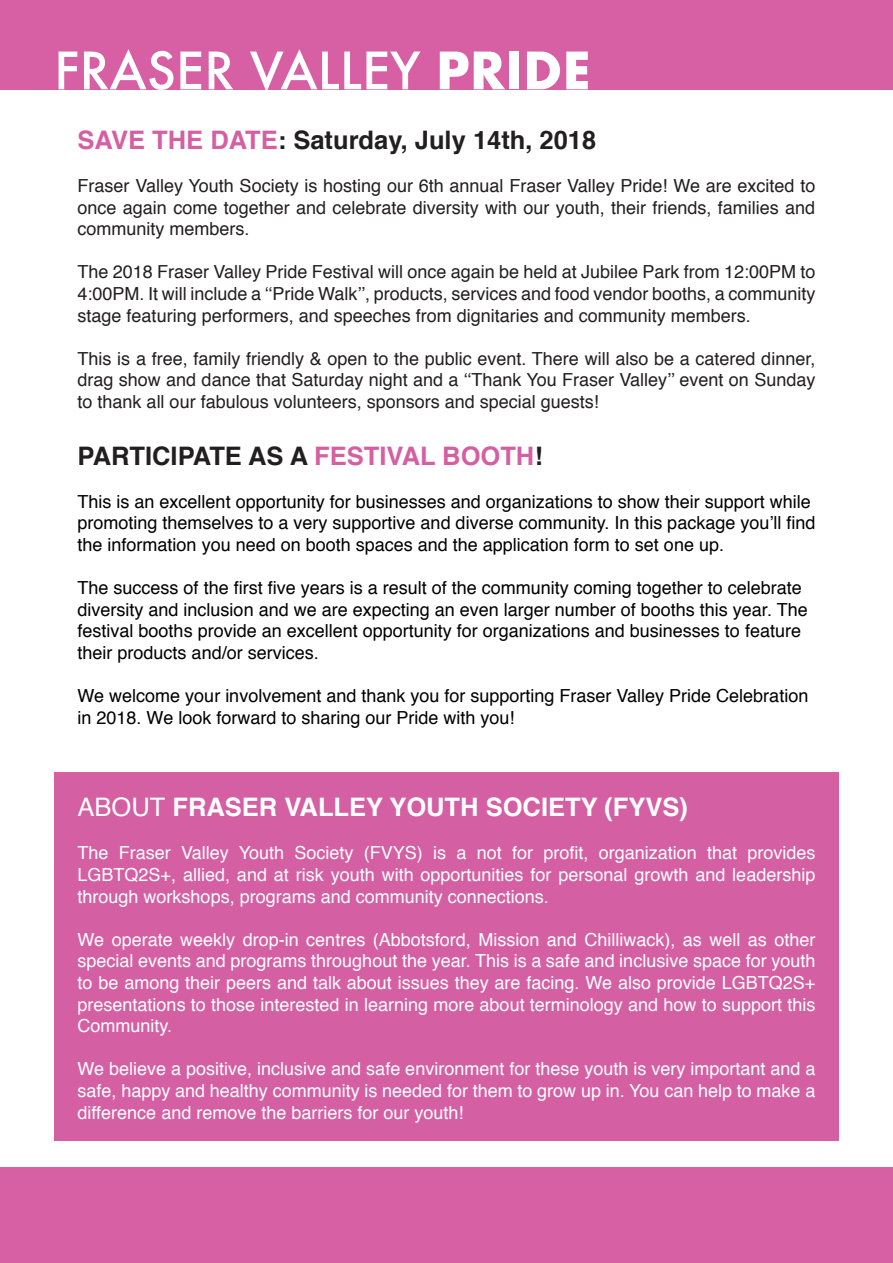
<style>
.page{position:relative;width:893px;height:1263px;background:#fff}
.page>*{position:absolute;margin:0;border:0;box-sizing:border-box;transform-origin:0 0}
.t1{font:500 50.1px "Futura";color:#fff}
.t2{font:700 25.5px "Helvetica";color:#231f20}
.t3{font:700 25.5px "Helvetica";color:#fff}
.t4{font:18px/21.6px "Helvetica";color:#fff;text-align:justify}
.t5{font:18px/21.6px "Helvetica";color:#231f20;text-align:justify}
.t6{font:18px/21.6px "Helvetica";color:#000001}
.s1{font-weight:700}
.s2{color:#d55fa3}
.s3{font-weight:400}
</style>
<div class="page">
<div style="left:0;top:0;width:893px;height:89px;background:#d75fa3"></div>
<div style="left:0;top:1167px;width:893px;height:96px;background:#d75fa3"></div>
<div style="left:55px;top:772px;width:784px;height:369px;background:#d55fa3"></div>
<p class="t1" style="left:54px;top:36px;width:538px">FRASER VALLEY <span class="s1">PRIDE</span></p>
<p class="t2" style="left:78px;top:119px;width:520px"><span class="s2">SAVE THE DATE</span>: Saturday, July 14th, 2018</p>
<p class="t5" style="left:78px;top:175px;width:739px">Fraser Valley Youth Society is hosting our 6th annual Fraser Valley Pride! We are excited to once again come together and celebrate diversity with our youth, their friends, families and community members.</p>
<p class="t5" style="left:78px;top:262px;width:739px">The 2018 Fraser Valley Pride Festival will once again be held at Jubilee Park from 12:00PM to 4:00PM. It will include a ‘‘Pride Walk’’, products, services and food vendor booths, a community stage featuring performers, and speeches from dignitaries and community members.</p>
<p class="t5" style="left:78px;top:348px;width:739px">This is a free, family friendly &amp; open to the public event. There will also be a catered dinner, drag show and dance that Saturday night and a ‘‘Thank You Fraser Valley’’ event on Sunday to thank all our fabulous volunteers, sponsors and special guests!</p>
<p class="t2" style="left:78px;top:435px;width:467px">PARTICIPATE AS A <span class="s2">FESTIVAL BOOTH</span>!</p>
<p class="t6" style="left:78px;top:491px;width:739px">This is an excellent opportunity for businesses and organizations to show their support while promoting themselves to a very supportive and diverse community. In this package you’ll find the information you need on booth spaces and the application form to set one up.</p>
<p class="t6" style="left:78px;top:578px;width:732px">The success of the first five years is a result of the community coming together to celebrate diversity and inclusion and we are expecting an even larger number of booths this year. The festival booths provide an excellent opportunity for organizations and businesses to feature their products and/or services.</p>
<p class="t6" style="left:78px;top:686px;width:732px">We welcome your involvement and thank you for supporting Fraser Valley Pride Celebration in 2018. We look forward to sharing our Pride with you!</p>
<p class="t3" style="left:78px;top:786px;width:612px"><span class="s3">ABOUT</span> FRASER VALLEY YOUTH SOCIETY (FYVS)</p>
<p class="t4" style="left:78px;top:843px;width:739px">The Fraser Valley Youth Society (FVYS) is a not for profit, organization that provides LGBTQ2S+, allied, and at risk youth with opportunities for personal growth and leadership through workshops, programs and community connections.</p>
<p class="t4" style="left:78px;top:929px;width:739px">We operate weekly drop-in centres (Abbotsford, Mission and Chilliwack), as well as other special events and programs throughout the year. This is a safe and inclusive space for youth to be among their peers and talk about issues they are facing. We also provide LGBTQ2S+ presentations to those interested in learning more about terminology and how to support this Community.</p>
<p class="t4" style="left:78px;top:1059px;width:739px">We believe a positive, inclusive and safe environment for these youth is very important and a safe, happy and healthy community is needed for them to grow up in. You can help to make a difference and remove the barriers for our youth!</p>
</div>
